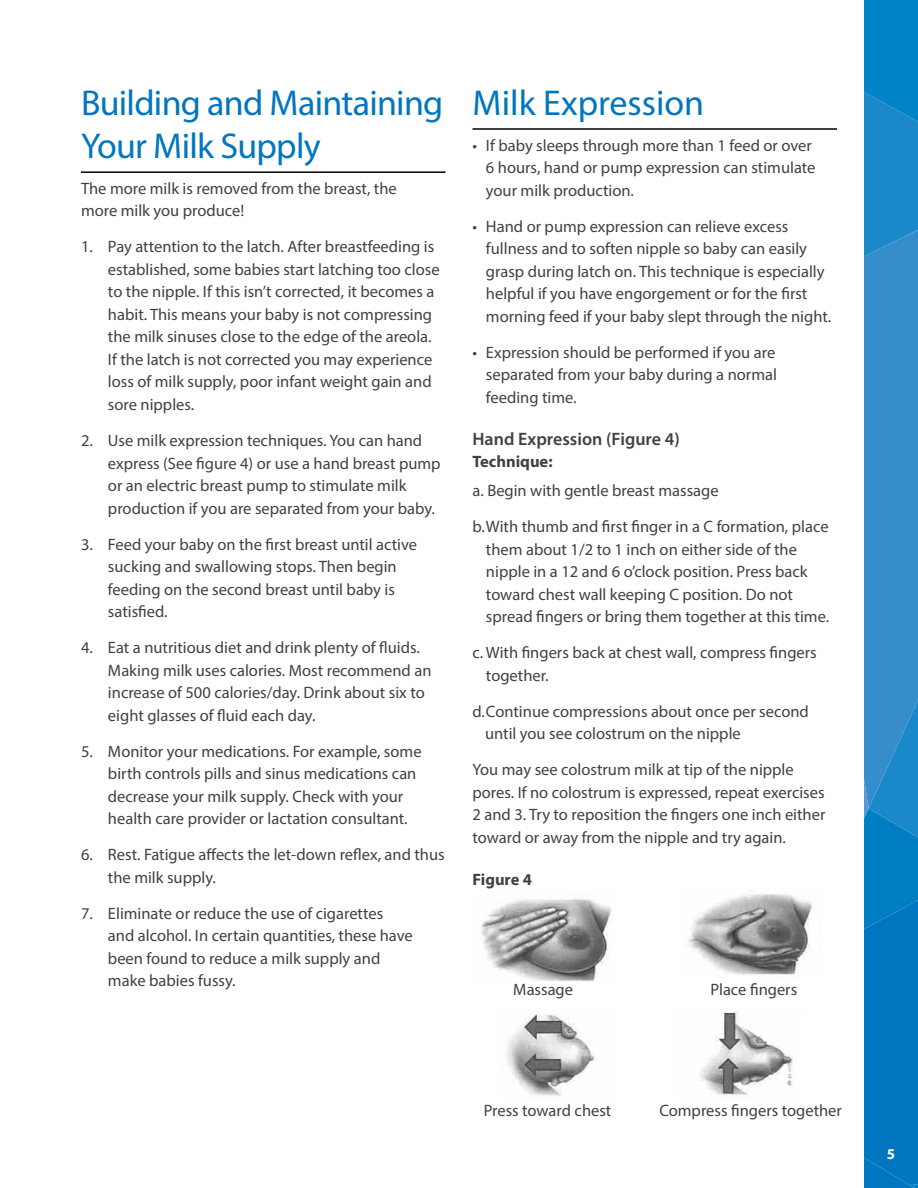
<style>
.page{position:relative;width:918px;height:1188px;background:#fff}
.page>*{position:absolute;margin:0;border:0;box-sizing:border-box;transform-origin:0 0}
.t1{font:36px/43.2px "Myriad Pro";letter-spacing:-.02em;color:#0076c0}
.t2{font:36px "Myriad Pro";color:#0076c0}
.t3{font:600 18px "Myriad Pro";color:#414042}
.t4{font:16.5px/22.5px "Myriad Pro";color:#414042}
.t5{font:700 16.5px "Myriad Pro";color:#414042}
.t6{font:700 15px "Myriad Pro";color:#fff}
</style>
<div class="page">
<svg style="left:864px;top:0;width:54px;height:1188px;background:#1b84c7"></svg>
<hr style="left:81px;top:171px;width:365px;height:2px;background:#000">
<hr style="left:472px;top:128px;width:365px;height:2px;background:#000">
<img style="left:481px;top:899px;width:131px;height:83px">
<img style="left:507px;top:1014px;width:88px;height:82px">
<img style="left:688px;top:894px;width:124px;height:81px">
<img style="left:699px;top:1011px;width:95px;height:85px">
<h1 class="t1" style="left:81px;top:81px;width:364px">Building and Maintaining<br>Your Milk Supply</h1>
<p class="t4" style="left:81px;top:177px;width:317px">The more milk is removed from the breast, the more milk you produce!</p>
<p class="t4" style="left:108px;top:235px;width:333px;text-indent:-27px">1. Pay attention to the latch. After breastfeeding is established, some babies start latching too close to the nipple. If this isn’t corrected, it becomes a habit. This means your baby is not compressing the milk sinuses close to the edge of the areola.<br>If the latch is not corrected you may experience loss of milk supply, poor infant weight gain and sore nipples.</p>
<p class="t4" style="left:108px;top:429px;width:334px;text-indent:-27px">2. Use milk expression techniques. You can hand express (See figure 4) or use a hand breast pump or an electric breast pump to stimulate milk production if you are separated from your baby.</p>
<p class="t4" style="left:108px;top:532px;width:311px;text-indent:-27px">3. Feed your baby on the first breast until active sucking and swallowing stops. Then begin feeding on the second breast until baby is satisfied.</p>
<p class="t4" style="left:108px;top:636px;width:325px;text-indent:-27px">4. Eat a nutritious diet and drink plenty of fluids.<br>Making milk uses calories. Most recommend an increase of 500 calories/day. Drink about six to eight glasses of fluid each day.</p>
<p class="t4" style="left:108px;top:740px;width:315px;text-indent:-27px">5. Monitor your medications. For example, some birth controls pills and sinus medications can decrease your milk supply. Check with your health care provider or lactation consultant.</p>
<p class="t4" style="left:108px;top:843px;width:338px;text-indent:-27px">6. Rest. Fatigue affects the let-down reflex, and thus the milk supply.</p>
<p class="t4" style="left:108px;top:902px;width:306px;text-indent:-27px">7. Eliminate or reduce the use of cigarettes and alcohol. In certain quantities, these have been found to reduce a milk supply and make babies fussy.</p>
<h1 class="t2" style="left:472px;top:80px;width:233px">Milk Expression</h1>
<p class="t4" style="left:486px;top:134px;width:331px;text-indent:-13px">• If baby sleeps through more than 1 feed or over<br>6 hours, hand or pump expression can stimulate your milk production.</p>
<p class="t4" style="left:486px;top:215px;width:347px;text-indent:-13px">• Hand or pump expression can relieve excess fullness and to soften nipple so baby can easily grasp during latch on. This technique is especially helpful if you have engorgement or for the first morning feed if your baby slept through the night.</p>
<p class="t4" style="left:486px;top:341px;width:293px;text-align:justify;text-indent:-13px">• Expression should be performed if you are separated from your baby during a normal feeding time.</p>
<p class="t3" style="left:472px;top:427px;width:209px">Hand Expression (Figure 4)</p>
<p class="t5" style="left:472px;top:451px;width:82px">Technique:</p>
<p class="t4" style="left:472px;top:473px;width:358px;line-height:36px">a. Begin with gentle breast massage<br>b.With thumb and first finger in a C formation, place</p>
<p class="t4" style="left:486px;top:538px;width:345px">them about 1/2 to 1 inch on either side of the nipple in a 12 and 6 o’clock position. Press back toward chest wall keeping C position. Do not spread fingers or bring them together at this time.</p>
<p class="t4" style="left:486px;top:641px;width:332px;text-indent:-13px">c. With fingers back at chest wall, compress fingers together.</p>
<p class="t4" style="left:485px;top:700px;width:325px;text-indent:-13px">d.Continue compressions about once per second until you see colostrum on the nipple</p>
<p class="t4" style="left:472px;top:758px;width:354px">You may see colostrum milk at tip of the nipple pores. If no colostrum is expressed, repeat exercises 2 and 3. Try to reposition the fingers one inch either toward or away from the nipple and try again.</p>
<p class="t5" style="left:472px;top:868px;width:61px">Figure 4</p>
<p class="t4" style="left:513px;top:978px;width:61px">Massage</p>
<p class="t4" style="left:710px;top:978px;width:88px">Place fingers</p>
<p class="t4" style="left:484px;top:1099px;width:129px">Press toward chest</p>
<p class="t4" style="left:659px;top:1099px;width:184px">Compress fingers together</p>
<p class="t6" style="left:887px;top:1144px;width:10px">5</p>
</div>
